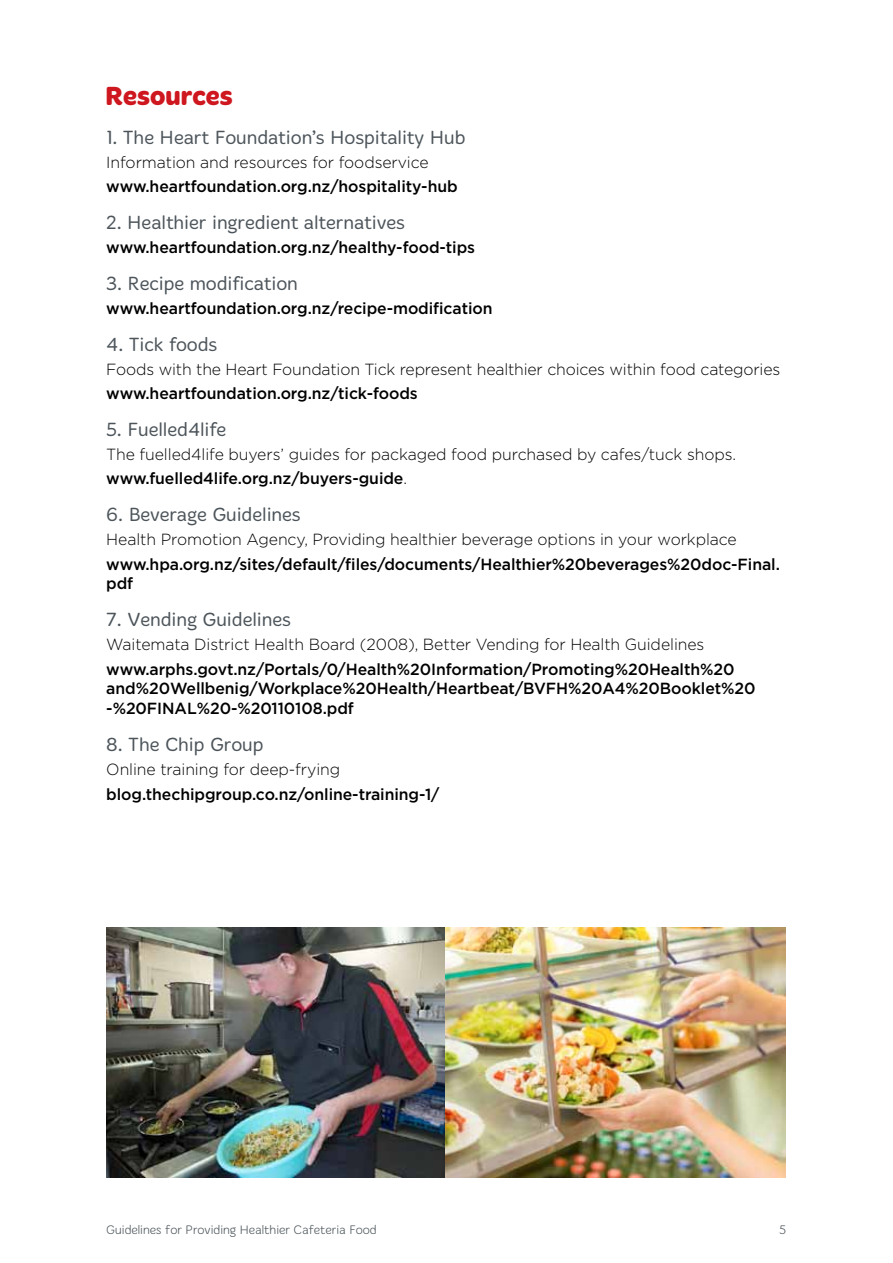
<style>
.page{position:relative;width:893px;height:1263px;background:#fff}
.page>*{position:absolute;margin:0;border:0;box-sizing:border-box;transform-origin:0 0}
.t1{font:700 27px "Merge";color:#ce171e}
.t2{font:300 19.5px "Merge";letter-spacing:-.005em;color:#4d555b}
.t3{font:500 16.2px/20px "Gotham";letter-spacing:-.005em;color:#000}
.t4{font:300 16.2px/24.2px "Gotham";letter-spacing:-.005em;color:#000}
.t5{font:12.75px "Merge";color:#4d555b}
.s1{font-weight:500}
</style>
<div class="page">
<img style="left:106px;top:927px;width:679px;height:251px">
<h1 class="t1" style="left:105px;top:81px;width:129px">Resources</h1>
<p class="t2" style="left:106px;top:126px;width:361px">1. The Heart Foundation’s Hospitality Hub</p>
<p class="t4" style="left:106px;top:150px;width:324px">Information and resources for foodservice</p>
<p class="t3" style="left:106px;top:176px;width:353px">www.heartfoundation.org.nz/hospitality-hub</p>
<p class="t2" style="left:106px;top:211px;width:300px">2. Healthier ingredient alternatives</p>
<p class="t3" style="left:106px;top:237px;width:370px">www.heartfoundation.org.nz/healthy-food-tips</p>
<p class="t2" style="left:106px;top:272px;width:193px">3. Recipe modification</p>
<p class="t3" style="left:106px;top:298px;width:388px">www.heartfoundation.org.nz/recipe-modification</p>
<p class="t2" style="left:106px;top:333px;width:113px">4. Tick foods</p>
<p class="t4" style="left:106px;top:357px;width:675px">Foods with the Heart Foundation Tick represent healthier choices within food categories</p>
<p class="t3" style="left:106px;top:383px;width:313px">www.heartfoundation.org.nz/tick-foods</p>
<p class="t2" style="left:106px;top:418px;width:122px">5. Fuelled4life</p>
<p class="t4" style="left:106px;top:442px;width:631px">The fuelled4life buyers’ guides for packaged food purchased by cafes/tuck shops. <span class="s1">www.fuelled4life.org.nz/buyers-guide</span>.</p>
<p class="t2" style="left:106px;top:504px;width:196px">6. Beverage Guidelines</p>
<p class="t4" style="left:106px;top:527px;width:632px">Health Promotion Agency, Providing healthier beverage options in your workplace</p>
<p class="t3" style="left:106px;top:554px;width:675px">www.hpa.org.nz/sites/default/files/documents/Healthier%20beverages%20doc-Final. pdf</p>
<p class="t2" style="left:106px;top:609px;width:186px">7. Vending Guidelines</p>
<p class="t4" style="left:106px;top:632px;width:600px">Waitemata District Health Board (2008), Better Vending for Health Guidelines</p>
<p class="t3" style="left:106px;top:659px;width:651px">www.arphs.govt.nz/Portals/0/Health%20Information/Promoting%20Health%20 and%20Wellbenig/Workplace%20Health/Heartbeat/BVFH%20A4%20Booklet%20 -%20FINAL%20-%20110108.pdf</p>
<p class="t2" style="left:106px;top:733px;width:159px">8. The Chip Group</p>
<p class="t4" style="left:106px;top:757px;width:235px">Online training for deep-frying</p>
<p class="t3" style="left:106px;top:783px;width:335px">blog.thechipgroup.co.nz/online-training-1/</p>
<p class="t5" style="left:106px;top:1223px;width:272px">Guidelines for Providing Healthier Cafeteria Food</p>
<p class="t5" style="left:779px;top:1223px;width:8px">5</p>
</div>
